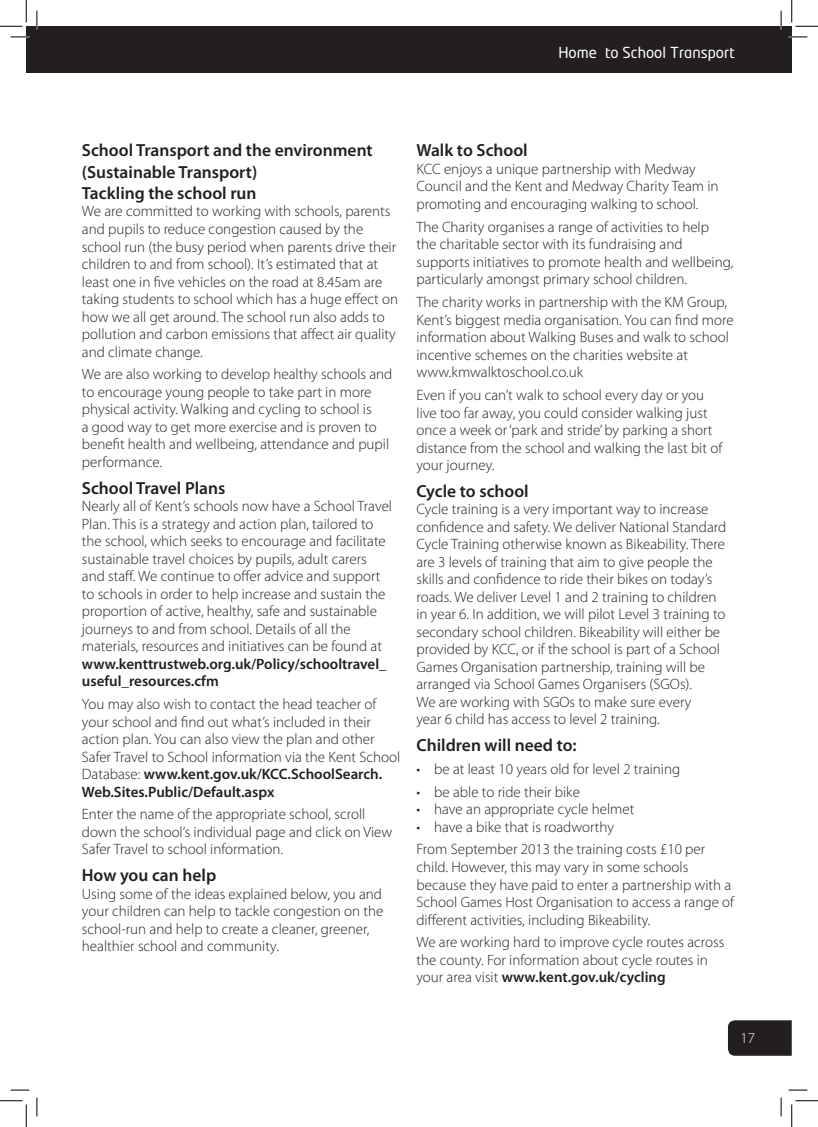
<style>
.page{position:relative;width:818px;height:1127px;background:#fff}
.page>*{position:absolute;margin:0;border:0;box-sizing:border-box;transform-origin:0 0}
._1_5mm_space{font:600 17.5px/21.2px "Myriad Pro";color:#231f20}
._1_5mm_space-2{font:300 15px/17.5px "Myriad Pro";color:#231f20}
.t1{font:15px "Neo Tech";color:#fff}
.t2{font:300 15px "Myriad Pro";color:#fff}
.s1{font-weight:600}
</style>
<div class="page">
<div style="left:37px;top:26px;width:755px;height:46px;background:#231f20"></div>
<div style="left:26px;top:26px;width:11px;height:46px;background:#231f20"></div>
<div style="left:728px;top:1020px;width:64px;height:35px;background:#231f20"></div>
<svg style="left:11px;top:36px;width:18px;height:2px"></svg>
<svg style="left:788px;top:36px;width:19px;height:2px"></svg>
<svg style="left:11px;top:1089px;width:18px;height:1px"></svg>
<svg style="left:788px;top:1089px;width:19px;height:1px"></svg>
<svg style="left:36px;top:11px;width:2px;height:18px"></svg>
<svg style="left:36px;top:1097px;width:2px;height:18px"></svg>
<svg style="left:780px;top:11px;width:2px;height:18px"></svg>
<svg style="left:780px;top:1097px;width:2px;height:18px"></svg>
<svg style="left:0;top:0;width:27px;height:27px"></svg>
<svg style="left:0;top:1100px;width:27px;height:26px"></svg>
<svg style="left:791px;top:0;width:27px;height:27px"></svg>
<svg style="left:791px;top:1100px;width:27px;height:26px"></svg>
<p class="t1" style="left:558px;top:45px;width:178px">Home to School Transport</p>
<p class="_1_5mm_space" style="left:82px;top:139px;width:292px">School Transport and the environment (Sustainable Transport)<br>Tackling the school run</p>
<p class="_1_5mm_space-2" style="left:82px;top:202px;width:318px">We are committed to working with schools, parents and pupils to reduce congestion caused by the school run (the busy period when parents drive their children to and from school). It’s estimated that at least one in five vehicles on the road at 8.45am are taking students to school which has a huge effect on how we all get around. The school run also adds to pollution and carbon emissions that affect air quality and climate change.</p>
<p class="_1_5mm_space-2" style="left:82px;top:365px;width:312px">We are also working to develop healthy schools and to encourage young people to take part in more physical activity. Walking and cycling to school is<br>a good way to get more exercise and is proven to benefit health and wellbeing, attendance and pupil performance.</p>
<p class="_1_5mm_space" style="left:82px;top:476px;width:145px">School Travel Plans</p>
<p class="_1_5mm_space-2" style="left:82px;top:497px;width:312px">Nearly all of Kent’s schools now have a School Travel Plan. This is a strategy and action plan, tailored to the school, which seeks to encourage and facilitate sustainable travel choices by pupils, adult carers and staff. We continue to offer advice and support to schools in order to help increase and sustain the proportion of active, healthy, safe and sustainable journeys to and from school. Details of all the materials, resources and initiatives can be found at <span class="s1">www.kenttrustweb.org.uk/Policy/schooltravel_ useful_resources.cfm</span></p>
<p class="_1_5mm_space-2" style="left:82px;top:695px;width:320px">You may also wish to contact the head teacher of your school and find out what’s included in their action plan. You can also view the plan and other Safer Travel to School information via the Kent School Database: <span class="s1">www.kent.gov.uk/KCC.SchoolSearch.<br>Web.Sites.Public/Default.aspx</span></p>
<p class="_1_5mm_space-2" style="left:82px;top:805px;width:312px">Enter the name of the appropriate school, scroll down the school’s individual page and click on View<br>Safer Travel to school information.</p>
<p class="_1_5mm_space" style="left:82px;top:863px;width:136px">How you can help</p>
<p class="_1_5mm_space-2" style="left:82px;top:884px;width:303px">Using some of the ideas explained below, you and your children can help to tackle congestion on the school-run and help to create a cleaner, greener, healthier school and community.</p>
<p class="_1_5mm_space" style="left:416px;top:139px;width:113px">Walk to School</p>
<p class="_1_5mm_space-2" style="left:416px;top:160px;width:304px">KCC enjoys a unique partnership with Medway<br>Council and the Kent and Medway Charity Team in promoting and encouraging walking to school.</p>
<p class="_1_5mm_space-2" style="left:416px;top:218px;width:318px">The Charity organises a range of activities to help<br>the charitable sector with its fundraising and supports initiatives to promote health and wellbeing, particularly amongst primary school children.</p>
<p class="_1_5mm_space-2" style="left:416px;top:293px;width:319px">The charity works in partnership with the KM Group, Kent’s biggest media organisation. You can find more information about Walking Buses and walk to school incentive schemes on the charities website at www.kmwalktoschool.co.uk</p>
<p class="_1_5mm_space-2" style="left:416px;top:386px;width:307px">Even if you can’t walk to school every day or you live too far away, you could consider walking just once a week or ‘park and stride’ by parking a short distance from the school and walking the last bit of your journey.</p>
<p class="_1_5mm_space" style="left:416px;top:479px;width:114px">Cycle to school</p>
<p class="_1_5mm_space-2" style="left:416px;top:500px;width:311px">Cycle training is a very important way to increase confidence and safety. We deliver National Standard Cycle Training otherwise known as Bikeability. There are 3 levels of training that aim to give people the skills and confidence to ride their bikes on today’s roads. We deliver Level 1 and 2 training to children in year 6. In addition, we will pilot Level 3 training to secondary school children. Bikeability will either be provided by KCC, or if the school is part of a School Games Organisation partnership, training will be arranged via School Games Organisers (SGOs).<br>We are working with SGOs to make sure every<br>year 6 child has access to level 2 training.</p>
<p class="_1_5mm_space" style="left:416px;top:733px;width:162px">Children will need to:</p>
<p class="_1_5mm_space-2" style="left:416px;top:759px;width:265px">• be at least 10 years old for level 2 training</p>
<p class="_1_5mm_space-2" style="left:416px;top:782px;width:165px">• be able to ride their bike</p>
<p class="_1_5mm_space-2" style="left:416px;top:800px;width:219px">• have an appropriate cycle helmet</p>
<p class="_1_5mm_space-2" style="left:416px;top:817px;width:199px">• have a bike that is roadworthy</p>
<p class="_1_5mm_space-2" style="left:416px;top:840px;width:319px">From September 2013 the training costs £10 per child. However, this may vary in some schools because they have paid to enter a partnership with a School Games Host Organisation to access a range of different activities, including Bikeability.</p>
<p class="_1_5mm_space-2" style="left:416px;top:933px;width:309px">We are working hard to improve cycle routes across the county. For information about cycle routes in your area visit <span class="s1">www.kent.gov.uk/cycling</span></p>
<p class="t2" style="left:740px;top:1028px;width:16px">17</p>
</div>
